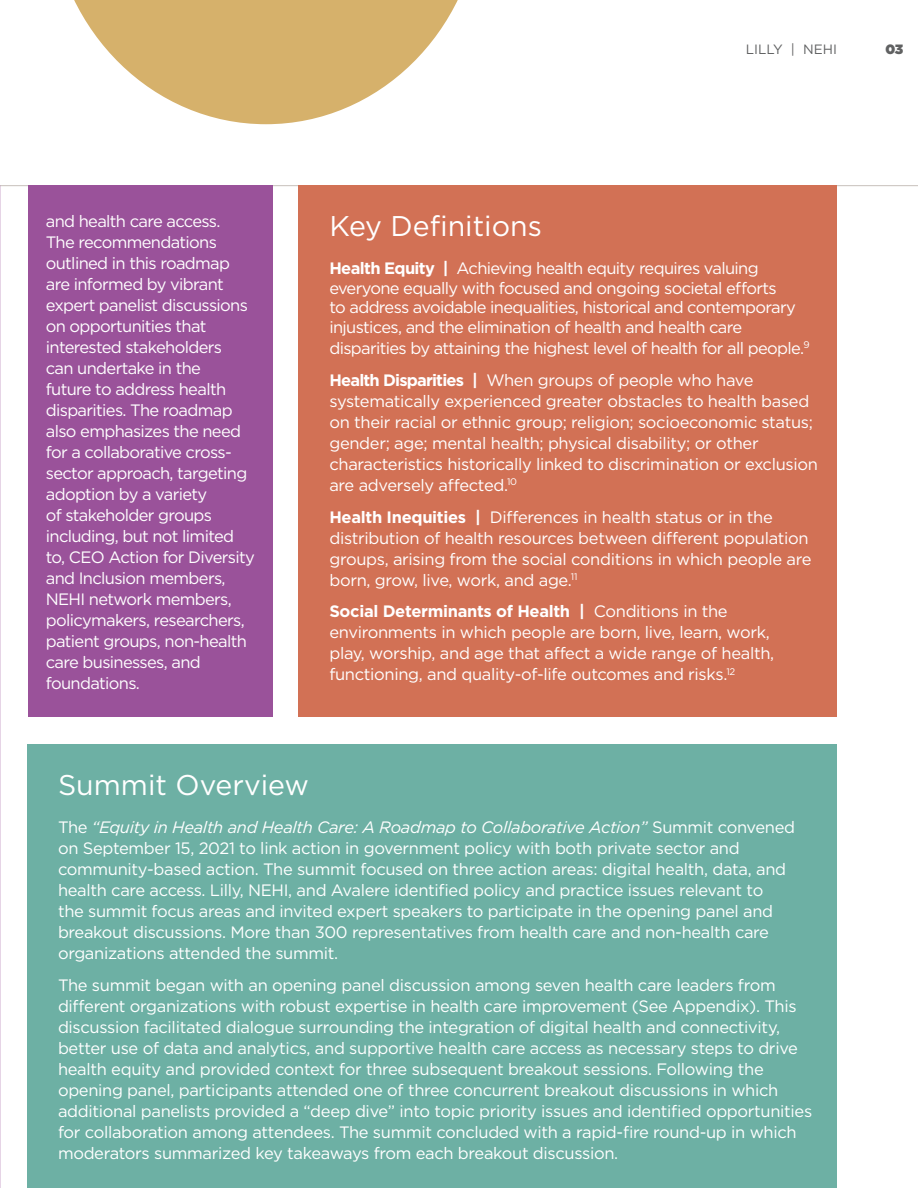
<style>
.page{position:relative;width:918px;height:1188px;background:#fff}
.page>*{position:absolute;margin:0;border:0;box-sizing:border-box;transform-origin:0 0}
.t1{font:28.5px "Gotham";color:#fff}
.t2{font:16.5px/21px "Gotham";letter-spacing:-.02em;color:#fff}
.t3{font:16.5px/21px "Gotham";letter-spacing:-.04em;color:#fff}
.t4{font:13.5px "Gotham";color:#606162}
.t5{font:900 13.5px "Gotham";color:#606162}
.s1{font-weight:700}
.s2{font-style:italic}
</style>
<div class="page">
<hr style="left:0;top:185px;width:918px;height:1px;background:#c7c1bc">
<div style="left:28px;top:745px;width:809px;height:443px;background:#6db0a4"></div>
<svg style="left:74px;top:0;width:384px;height:124px;fill:#d6b16b"></svg>
<div style="left:299px;top:186px;width:538px;height:531px;background:#d27155"></div>
<div style="left:28px;top:186px;width:244px;height:531px;background:#9a529a"></div>
<p class="t4" style="left:746px;top:41px;width:93px">LILLY | NEHI</p>
<p class="t5" style="left:885px;top:40px;width:19px">03</p>
<p class="t3" style="left:46px;top:210px;width:210px">and health care access.<br>The recommendations outlined in this roadmap are informed by vibrant expert panelist discussions on opportunities that interested stakeholders<br>can undertake in the<br>future to address health disparities. The roadmap also emphasizes the need for a collaborative cross&shy;sector approach, targeting adoption by a variety<br>of stakeholder groups including, but not limited to, CEO Action for Diversity and Inclusion members,<br>NEHI network members, policymakers, researchers, patient groups, non-health care businesses, and foundations.</p>
<h1 class="t1" style="left:329px;top:208px;width:214px">Key Definitions</h1>
<p class="t3" style="left:329px;top:258px;width:468px;line-height:19.5px"><span class="s1">Health Equity |</span> Achieving health equity requires valuing everyone equally with focused and ongoing societal efforts to address avoidable inequalities, historical and contemporary injustices, and the elimination of health and health care</p>
<p class="t3" style="left:329px;top:332px;width:482px;line-height:31.8px">disparities by attaining the highest level of health for all people.<sup>9<br></sup><span class="s1">Health Disparities |</span> When groups of people who have</p>
<p class="t2" style="left:329px;top:390px;width:490px">systematically experienced greater obstacles to health based on their racial or ethnic group; religion; socioeconomic status; gender; age; mental health; physical disability; or other characteristics historically linked to discrimination or exclusion are adversely affected.<sup>10</sup></p>
<p class="t2" style="left:329px;top:506px;width:484px"><span class="s1">Health Inequities |</span> Differences in health status or in the distribution of health resources between different population groups, arising from the social conditions in which people are born, grow, live, work, and age.<sup>11</sup></p>
<p class="t2" style="left:329px;top:601px;width:446px"><span class="s1">Social Determinants of Health |</span> Conditions in the environments in which people are born, live, learn, work, play, worship, and age that affect a wide range of health, functioning, and quality-of-life outcomes and risks.<sup>12</sup></p>
<h1 class="t1" style="left:58px;top:767px;width:252px">Summit Overview</h1>
<p class="t2" style="left:58px;top:817px;width:739px">The <span class="s2">“Equity in Health and Health Care: A Roadmap to Collaborative Action”</span> Summit convened on September 15, 2021 to link action in government policy with both private sector and community-based action. The summit focused on three action areas: digital health, data, and health care access. Lilly, NEHI, and Avalere identified policy and practice issues relevant to<br>the summit focus areas and invited expert speakers to participate in the opening panel and breakout discussions. More than 300 representatives from health care and non-health care organizations attended the summit.</p>
<p class="t2" style="left:58px;top:975px;width:756px">The summit began with an opening panel discussion among seven health care leaders from different organizations with robust expertise in health care improvement (See Appendix). This discussion facilitated dialogue surrounding the integration of digital health and connectivity, better use of data and analytics, and supportive health care access as necessary steps to drive health equity and provided context for three subsequent breakout sessions. Following the opening panel, participants attended one of three concurrent breakout discussions in which additional panelists provided a “deep dive” into topic priority issues and identified opportunities for collaboration among attendees. The summit concluded with a rapid-fire round-up in which moderators summarized key takeaways from each breakout discussion.</p>
</div>
